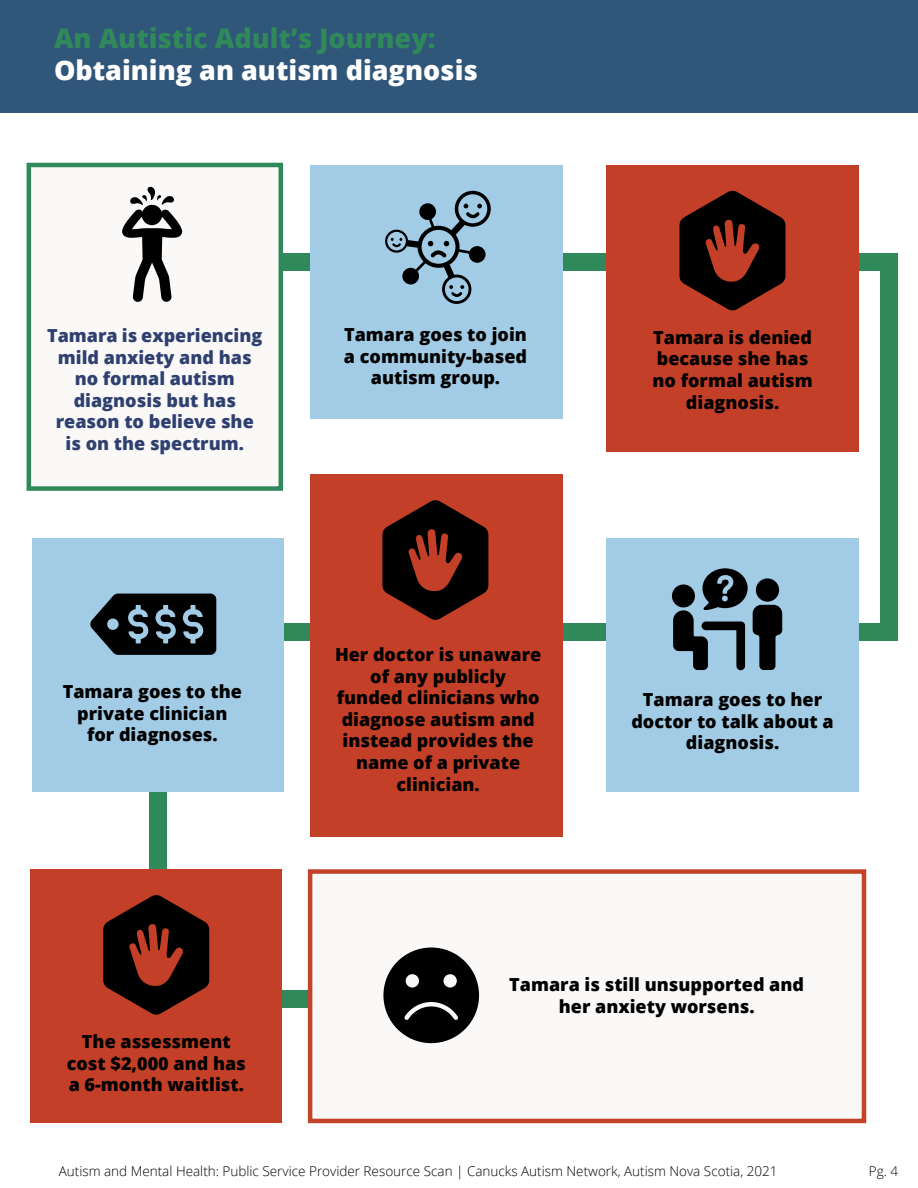
<style>
.page{position:relative;width:918px;height:1188px;background:#fff}
.page>*{position:absolute;margin:0;border:0;box-sizing:border-box;transform-origin:0 0}
.t1{font:800 27px "Open Sans";color:#fff}
.t2{font:800 27px "Open Sans";color:#2f895a}
.t3{font:800 18px/21.6px "Open Sans";color:#000;text-align:center}
.t4{font:800 18px/21.6px "Open Sans";color:#2f4070;text-align:center}
.t5{font:300 13.5px "Open Sans";color:#000}
.t6{font:700 6.6px/6.6px "Helvetica Neue";color:#000}
.t7{font:700 6.3px "Helvetica Neue";color:#000}
.t8{font:700 5.85px "Helvetica Neue";color:#000}
</style>
<div class="page">
<div style="left:103px;top:990px;width:756px;height:18px;background:#2f895a"></div>
<div style="left:149px;top:667px;width:18px;height:367px;background:#2f895a"></div>
<div style="left:236px;top:253px;width:653px;height:18px;background:#2f895a"></div>
<div style="left:143px;top:624px;width:755px;height:17px;background:#2f895a"></div>
<div style="left:27px;top:163px;width:256px;height:328px;background:#faf9f8;border:4px solid #2f895a"></div>
<div style="left:308px;top:869px;width:558px;height:254px;background:#faf9f8;border:4px solid #c34329"></div>
<div style="left:310px;top:165px;width:252px;height:254px;background:#a2cce6"></div>
<div style="left:607px;top:165px;width:252px;height:287px;background:#c43f27"></div>
<div style="left:0;top:0;width:918px;height:112px;background:#305679"></div>
<svg style="left:383px;top:948px;width:96px;height:95px"></svg>
<svg style="left:680px;top:190px;width:105px;height:120px"></svg>
<div style="left:880px;top:253px;width:18px;height:382px;background:#2f895a"></div>
<div style="left:607px;top:538px;width:252px;height:254px;background:#a2cce6"></div>
<div style="left:310px;top:474px;width:252px;height:363px;background:#c43f27"></div>
<svg style="left:382px;top:500px;width:106px;height:120px"></svg>
<div style="left:32px;top:538px;width:252px;height:254px;background:#a2cce6"></div>
<svg style="left:90px;top:594px;width:126px;height:61px"></svg>
<div style="left:30px;top:869px;width:252px;height:254px;background:#c43f27"></div>
<svg style="left:103px;top:895px;width:106px;height:120px"></svg>
<svg style="left:673px;top:568px;width:109px;height:103px"></svg>
<svg style="left:122px;top:186px;width:60px;height:116px"></svg>
<svg style="left:385px;top:191px;width:106px;height:113px"></svg>
<h1 class="t2" style="left:54px;top:18px;width:383px">An Autistic Adult’s Journey:</h1>
<h1 class="t1" style="left:54px;top:50px;width:425px">Obtaining an autism diagnosis</h1>
<p class="t4" style="left:47px;top:324px;width:217px">Tamara is experiencing mild anxiety and has no formal autism diagnosis but has reason to believe she is on the spectrum.</p>
<p class="t3" style="left:344px;top:323px;width:185px">Tamara goes to join a community-based autism group.</p>
<p class="t3" style="left:653px;top:326px;width:160px">Tamara is denied</p>
<p class="t6" style="left:372px;top:327px;width:87px">Created by Stephen Plaster from the Noun Project</p>
<p class="t7" style="left:669px;top:332px;width:68px">from the Noun Project</p>
<p class="t3" style="left:652px;top:347px;width:162px">because she has no formal autism diagnosis.</p>
<p class="t3" style="left:63px;top:680px;width:181px">Tamara goes to the private clinician for diagnoses.</p>
<p class="t6" style="left:87px;top:705px;width:83px">Created by Adrien Coquet from the Noun Project</p>
<p class="t3" style="left:82px;top:1030px;width:150px">The assessment</p>
<p class="t7" style="left:93px;top:1036px;width:68px">from the Noun Project</p>
<p class="t3" style="left:67px;top:1051px;width:181px;text-align:left">cost $2,000 and has a 6-month waitlist.</p>
<p class="t3" style="left:335px;top:643px;width:208px">Her doctor is unaware of any publicly<br>funded clinicians who diagnose autism and instead provides the name of a private clinician.</p>
<p class="t3" style="left:631px;top:688px;width:204px">Tamara goes to her doctor to talk about a diagnosis.</p>
<p class="t8" style="left:669px;top:694px;width:63px">from the Noun Project</p>
<p class="t3" style="left:509px;top:973px;width:296px">Tamara is still unsupported and her anxiety worsens.</p>
<p class="t5" style="left:59px;top:1162px;width:720px">Autism and Mental Health: Public Service Provider Resource Scan | Canucks Autism Network, Autism Nova Scotia, 2021</p>
<p class="t5" style="left:869px;top:1162px;width:31px">Pg. 4</p>
</div>
